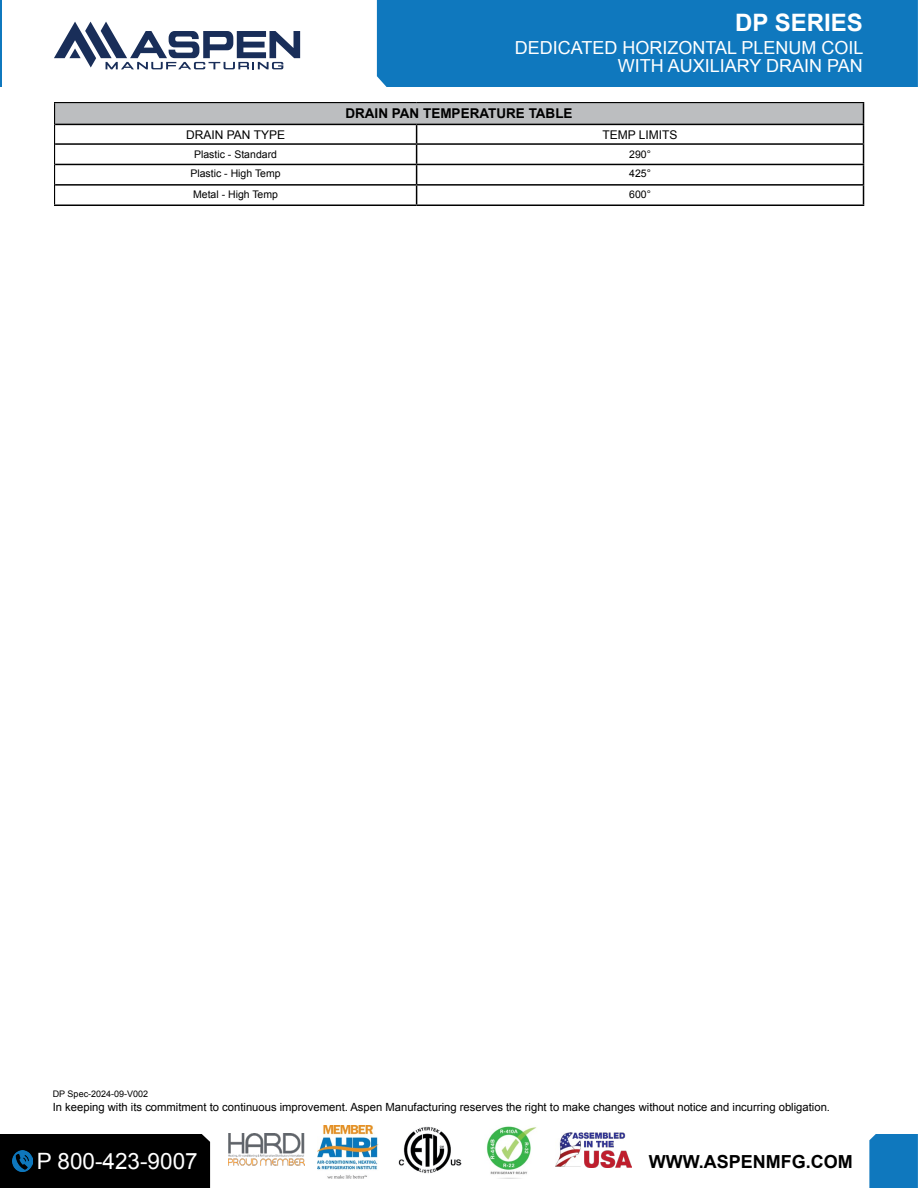
<style>
.page{position:relative;width:918px;height:1188px;background:#fff}
.page>*{position:absolute;margin:0;border:0;box-sizing:border-box;transform-origin:0 0}
.t1{font:700 24px "Arial";color:#fff}
.t2{font:22.5px "Arial";color:#fff}
.t3{font:18px/18px "Arial";color:#fff;text-align:right}
.t4{font:700 18px "Arial";color:#000}
.t5{font:700 13.5px "Arial";color:#000}
.t6{font:12px "Arial";color:#000}
.t7{font:11.25px "Arial";color:#000}
.t8{font:10.5px "Arial";color:#000}
.t9{font:9px "Arial";color:#000}
</style>
<div class="page">
<hr style="left:0;top:0;width:1px;height:87px;background:#0f78be">
<div style="left:55px;top:103px;width:809px;height:21px;background:#bcbec0"></div>
<hr style="left:55px;top:143px;width:362px;height:2px;background:#000">
<hr style="left:55px;top:164px;width:362px;height:1px;background:#000">
<hr style="left:55px;top:184px;width:362px;height:2px;background:#000">
<hr style="left:54px;top:205px;width:363px;height:1px;background:#000">
<hr style="left:417px;top:143px;width:447px;height:2px;background:#000">
<hr style="left:417px;top:164px;width:447px;height:1px;background:#000">
<hr style="left:417px;top:184px;width:447px;height:2px;background:#000">
<svg style="left:416px;top:125px;width:1px;height:80px"></svg>
<hr style="left:417px;top:205px;width:447px;height:1px;background:#000">
<hr style="left:54px;top:102px;width:363px;height:1px;background:#000">
<svg style="left:54px;top:103px;width:1px;height:102px"></svg>
<hr style="left:417px;top:102px;width:447px;height:1px;background:#000">
<svg style="left:863px;top:103px;width:1px;height:102px"></svg>
<hr style="left:55px;top:124px;width:362px;height:1px;background:#000">
<hr style="left:417px;top:124px;width:447px;height:1px;background:#000">
<div style="left:377px;top:0;width:541px;height:87px;background:#0f78be"></div>
<svg style="left:54px;top:22px;width:246px;height:47px"></svg>
<div style="left:0;top:1134px;width:210px;height:54px;background:#000"></div>
<div style="left:869px;top:1134px;width:49px;height:54px;background:#0f78be"></div>
<img style="left:12px;top:1151px;width:20px;height:20px">
<img style="left:555px;top:1133px;width:76px;height:34px">
<img style="left:486px;top:1126px;width:51px;height:53px">
<img style="left:399px;top:1126px;width:62px;height:48px">
<img style="left:317px;top:1125px;width:62px;height:54px">
<img style="left:228px;top:1134px;width:77px;height:32px">
<h1 class="t1" style="left:735px;top:6px;width:129px">DP SERIES</h1>
<h3 class="t3" style="left:515px;top:38px;width:350px">DEDICATED HORIZONTAL PLENUM COIL<br>WITH AUXILIARY DRAIN PAN</h3>
<p class="t5" style="left:345px;top:105px;width:229px">DRAIN PAN TEMPERATURE TABLE</p>
<p class="t6" style="left:186px;top:127px;width:100px">DRAIN PAN TYPE</p>
<p class="t6" style="left:603px;top:127px;width:77px">TEMP LIMITS</p>
<p class="t8" style="left:194px;top:148px;width:84px">Plastic - Standard</p>
<p class="t8" style="left:629px;top:148px;width:23px">290°</p>
<p class="t8" style="left:190px;top:167px;width:92px">Plastic - High Temp</p>
<p class="t8" style="left:629px;top:167px;width:23px">425°</p>
<p class="t8" style="left:193px;top:187px;width:87px">Metal - High Temp</p>
<p class="t8" style="left:629px;top:187px;width:23px">600°</p>
<p class="t9" style="left:53px;top:1088px;width:97px">DP Spec-2024-09-V002</p>
<p class="t7" style="left:53px;top:1099px;width:779px">In keeping with its commitment to continuous improvement. Aspen Manufacturing reserves the right to make changes without notice and incurring obligation.</p>
<h2 class="t2" style="left:37px;top:1147px;width:162px">P 800-423-9007</h2>
<h3 class="t4" style="left:649px;top:1149px;width:205px">WWW.ASPENMFG.COM</h3>
</div>
